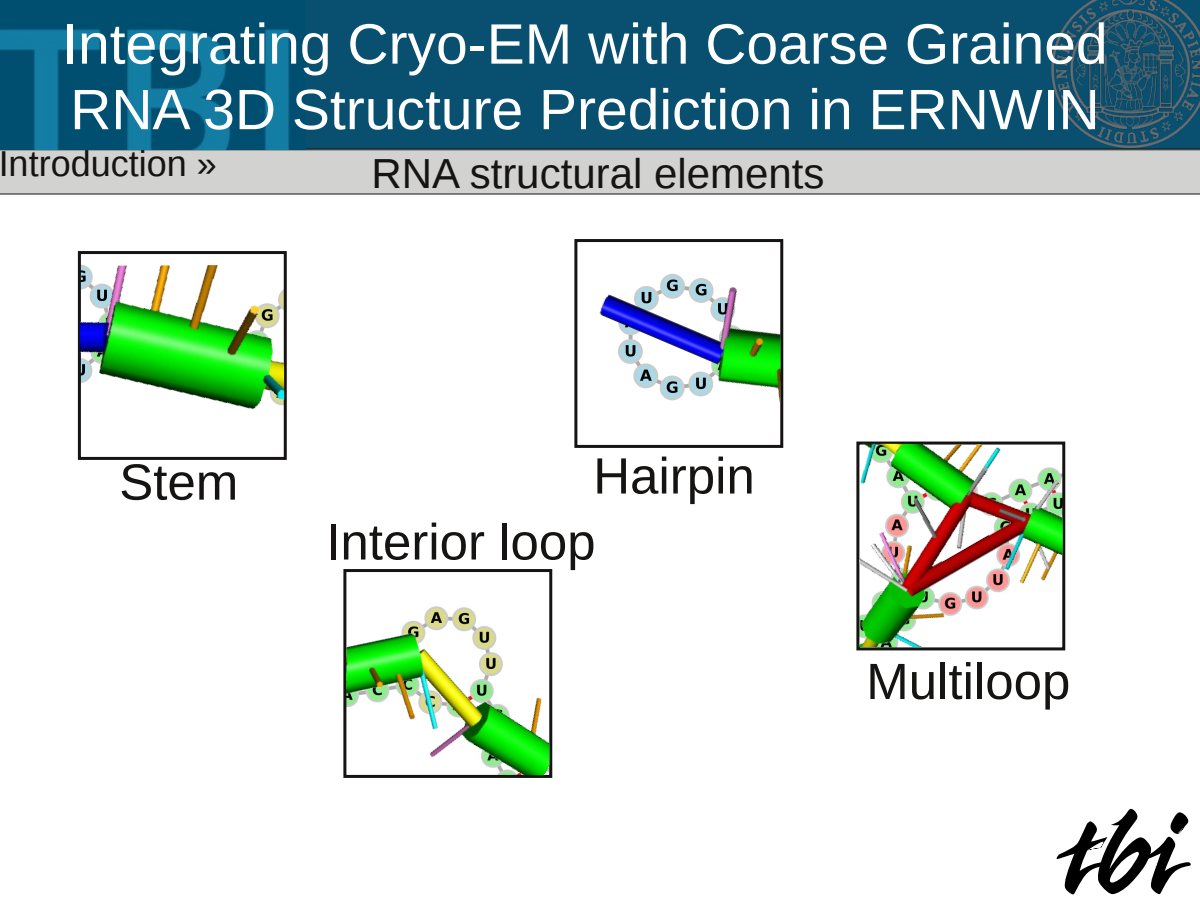
<style>
.page{position:relative;width:1200px;height:900px;background:#fff}
.page>*{position:absolute;margin:0;border:0;box-sizing:border-box;transform-origin:0 0}
.t1{font:57px/65.6px "Liberation Sans";color:#fff}
.t2{font:51px/66px "Liberation Sans";color:#161413}
.t3{font:42px "Liberation Sans";color:#161413}
.t4{font:36px "Liberation Sans";color:#161413}
</style>
<div class="page">
<div style="left:78px;top:251px;width:209px;height:209px;border:3px solid #161413"></div>
<div style="left:343px;top:569px;width:209px;height:209px;border:3px solid #161413"></div>
<div style="left:574px;top:239px;width:209px;height:209px;border:3px solid #161413"></div>
<div style="left:856px;top:442px;width:209px;height:208px;border:3px solid #161413"></div>
<img style="left:80px;top:265px;width:204px;height:167px">
<img style="left:577px;top:254px;width:204px;height:194px">
<img style="left:859px;top:444px;width:204px;height:203px">
<img style="left:346px;top:574px;width:203px;height:201px">
<svg style="left:1056px;top:809px;width:135px;height:85px"></svg>
<div style="left:306px;top:0;width:745px;height:149px;background:#095070"></div>
<div style="left:0;top:149px;width:1200px;height:45px;background:#d2d2d1"></div>
<img style="left:1051px;top:0;width:149px;height:150px">
<img style="left:0;top:0;width:306px;height:149px">
<p class="t1" style="left:62px;top:11px;width:1047px">Integrating Cryo-EM with Coarse Grained<br>RNA 3D Structure Prediction in ERNWIN</p>
<p class="t4" style="left:-1px;top:143px;width:220px">Introduction »</p>
<p class="t3" style="left:372px;top:150px;width:454px">RNA structural elements</p>
<p class="t2" style="left:119px;top:449px;width:121px">Stem</p>
<p class="t2" style="left:326px;top:443px;width:430px;text-indent:267px">Hairpin<br>Interior loop</p>
<p class="t2" style="left:866px;top:648px;width:206px">Multiloop</p>
</div>
